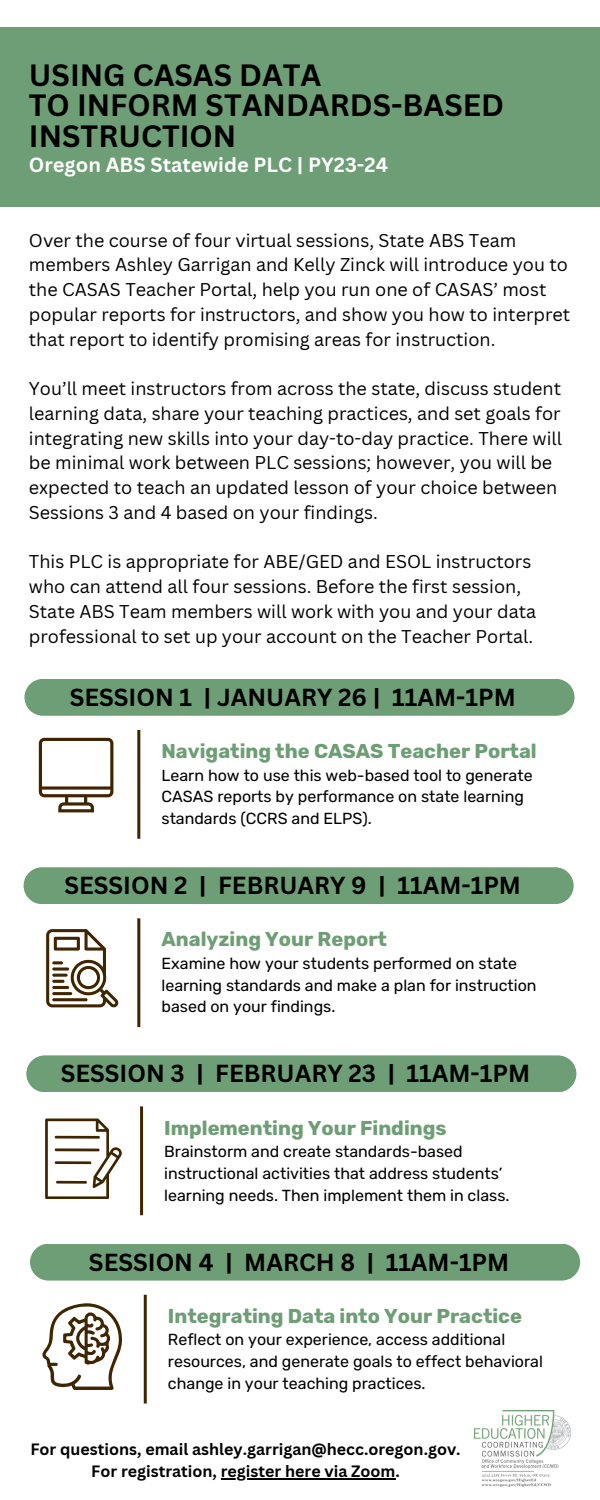
<style>
.page{position:relative;width:600px;height:1500px;background:#fff}
.page>*{position:absolute;margin:0;border:0;box-sizing:border-box;transform-origin:0 0}
.t1{font:700 30px/30.8px "Canva Sans";color:#000}
.t2{font:700 24px "Canva Sans";color:#000}
.t3{font:700 20px "Rubik";color:#6e9e75}
.t4{font:700 20px "Canva Sans";color:#fff}
.t5{font:18px/24.8px "Canva Sans";color:#000}
.t6{font:16px/21.8px "Rubik";color:#000}
.t7{font:700 16px "Canva Sans";color:#000}
</style>
<div class="page">
<div style="left:0;top:27px;width:600px;height:180px;background:#6e9e75"></div>
<div style="left:24px;top:679px;width:551px;height:37px;background:#6e9e75;border-radius:18px"></div>
<hr style="left:137px;top:918px;width:3px;height:109px;background:#3f2500">
<div style="left:24px;top:867px;width:550px;height:37px;background:#6e9e75;border-radius:18px"></div>
<svg style="left:46px;top:929px;width:73px;height:79px"></svg>
<hr style="left:140px;top:1106px;width:3px;height:109px;background:#3f2500">
<div style="left:26px;top:1055px;width:550px;height:37px;background:#6e9e75;border-radius:18px"></div>
<svg style="left:45px;top:1119px;width:77px;height:80px"></svg>
<hr style="left:137px;top:730px;width:3px;height:109px;background:#3f2500">
<svg style="left:39px;top:738px;width:74px;height:74px"></svg>
<hr style="left:144px;top:1295px;width:3px;height:109px;background:#3f2500">
<div style="left:30px;top:1244px;width:550px;height:37px;background:#6e9e75;border-radius:18px"></div>
<svg style="left:42px;top:1303px;width:80px;height:87px"></svg>
<img style="left:474px;top:1410px;width:97px;height:77px">
<hr style="left:221px;top:1478px;width:174px;height:2px;background:#000">
<p class="t1" style="left:29px;top:59px;width:294px">USING CASAS DATA</p>
<p class="t1" style="left:29px;top:89px;width:477px">TO INFORM STANDARDS-BASED<br>INSTRUCTION</p>
<p class="t4" style="left:29px;top:151px;width:361px">Oregon ABS Statewide PLC | PY23-24</p>
<p class="t5" style="left:29px;top:227px;width:543px">Over the course of four virtual sessions, State ABS Team members Ashley Garrigan and Kelly Zinck will introduce you to the CASAS Teacher Portal, help you run one of CASAS’ most popular reports for instructors, and show you how to interpret that report to identify promising areas for instruction.</p>
<p class="t5" style="left:29px;top:376px;width:535px">You’ll meet instructors from across the state, discuss student learning data, share your teaching practices, and set goals for integrating new skills into your day-to-day practice. There will be minimal work between PLC sessions; however, you will be expected to teach an updated lesson of your choice between Sessions 3 and 4 based on your findings.</p>
<p class="t5" style="left:29px;top:549px;width:509px">This PLC is appropriate for ABE/GED and ESOL instructors who can attend all four sessions. Before the first session, State ABS Team members will work with you and your data professional to set up your account on the Teacher Portal.</p>
<p class="t2" style="left:70px;top:680px;width:448px">SESSION 1 | JANUARY 26 | 11AM-1PM</p>
<p class="t3" style="left:162px;top:739px;width:377px">Navigating the CASAS Teacher Portal</p>
<p class="t6" style="left:162px;top:764px;width:373px">Learn how to use this web-based tool to generate<br>CASAS reports by performance on state learning standards (CCRS and ELPS).</p>
<p class="t2" style="left:64px;top:869px;width:458px">SESSION 2 | FEBRUARY 9 | 11AM-1PM</p>
<p class="t3" style="left:162px;top:928px;width:227px">Analyzing Your Report</p>
<p class="t6" style="left:162px;top:953px;width:377px">Examine how your students performed on state learning standards and make a plan for instruction based on your findings.</p>
<p class="t2" style="left:61px;top:1057px;width:471px">SESSION 3 | FEBRUARY 23 | 11AM-1PM</p>
<p class="t3" style="left:164px;top:1116px;width:284px">Implementing Your Findings</p>
<p class="t6" style="left:164px;top:1141px;width:347px">Brainstorm and create standards-based instructional activities that address students’ learning needs. Then implement them in class.</p>
<p class="t2" style="left:89px;top:1245px;width:422px">SESSION 4 | MARCH 8 | 11AM-1PM</p>
<p class="t3" style="left:168px;top:1304px;width:356px">Integrating Data into Your Practice</p>
<p class="t6" style="left:168px;top:1329px;width:376px">Reflect on your experience, access additional resources, and generate goals to effect behavioral change in your teaching practices.</p>
<p class="t7" style="left:30px;top:1438px;width:432px">For questions, email ashley.garrigan@hecc.oregon.gov.</p>
<p class="t7" style="left:91px;top:1460px;width:310px">For registration, register here via Zoom.</p>
</div>
